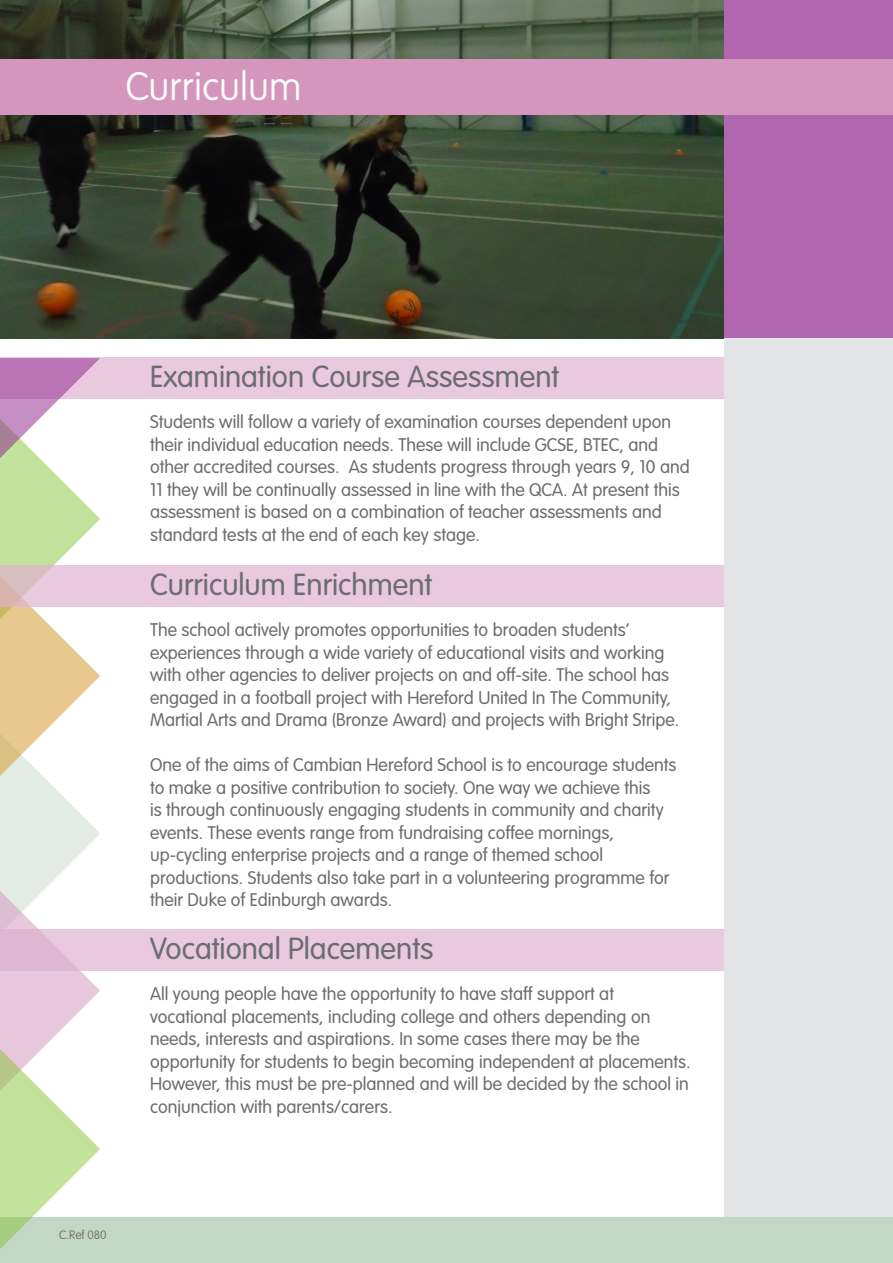
<style>
.page{position:relative;width:893px;height:1263px;background:#fff}
.page>*{position:absolute;margin:0;border:0;box-sizing:border-box;transform-origin:0 0}
.t1{font:100 39px "VAG Rounded Std";color:#fff}
._06_Spread_title{font:300 30px "VAG Rounded Std";color:#6c6d70}
.t2{font:300 18px/22.5px "VAG Rounded Std";color:#6c6d70}
.t3{font:100 12px "VAG Rounded Std";color:#6c6d70}
</style>
<div class="page">
<img style="left:0;top:0;width:724px;height:338px">
<div style="left:724px;top:338px;width:169px;height:925px;background:#e3e4e5"></div>
<div style="left:0;top:1217px;width:893px;height:46px;background:#c3d7c6"></div>
<div style="left:724px;top:0;width:169px;height:338px;background:#b167b0"></div>
<div style="left:0;top:357px;width:724px;height:42px;background:#e8c9dd"></div>
<svg style="left:0;top:358px;width:100px;height:891px"></svg>
<div style="left:0;top:60px;width:893px;height:55px;background:#d496bd"></div>
<div style="left:0;top:565px;width:724px;height:41px;background:#e8c9dd"></div>
<div style="left:0;top:929px;width:724px;height:41px;background:linear-gradient(to right,#e6c4da,#e9cbdf)"></div>
<p class="t1" style="left:125px;top:64px;width:178px">Curriculum</p>
<p class="_06_Spread_title" style="left:150px;top:360px;width:411px">Examination Course Assessment</p>
<p class="t2" style="left:150px;top:411px;width:541px">Students will follow a variety of examination courses dependent upon their individual education needs. These will include GCSE, BTEC, and other accredited courses. As students progress through years 9, 10 and 11 they will be continually assessed in line with the QCA. At present this assessment is based on a combination of teacher assessments and standard tests at the end of each key stage.</p>
<p class="_06_Spread_title" style="left:150px;top:567px;width:284px">Curriculum Enrichment</p>
<p class="t2" style="left:150px;top:619px;width:531px">The school actively promotes opportunities to broaden students’ experiences through a wide variety of educational visits and working with other agencies to deliver projects on and off-site. The school has engaged in a football project with Hereford United In The Community, Martial Arts and Drama (Bronze Award) and projects with Bright Stripe.</p>
<p class="t2" style="left:150px;top:754px;width:528px">One of the aims of Cambian Hereford School is to encourage students to make a positive contribution to society. One way we achieve this<br>is through continuously engaging students in community and charity events. These events range from fundraising coffee mornings,</p>
<p class="t2" style="left:150px;top:844px;width:521px">up-cycling enterprise projects and a range of themed school productions. Students also take part in a volunteering programme for their Duke of Edinburgh awards.</p>
<p class="_06_Spread_title" style="left:150px;top:931px;width:285px">Vocational Placements</p>
<p class="t2" style="left:150px;top:983px;width:542px">All young people have the opportunity to have staff support at vocational placements, including college and others depending on needs, interests and aspirations. In some cases there may be the opportunity for students to begin becoming independent at placements.<br>However, this must be pre-planned and will be decided by the school in conjunction with parents/carers.</p>
<p class="t3" style="left:59px;top:1227px;width:49px">C.Ref 080</p>
</div>
